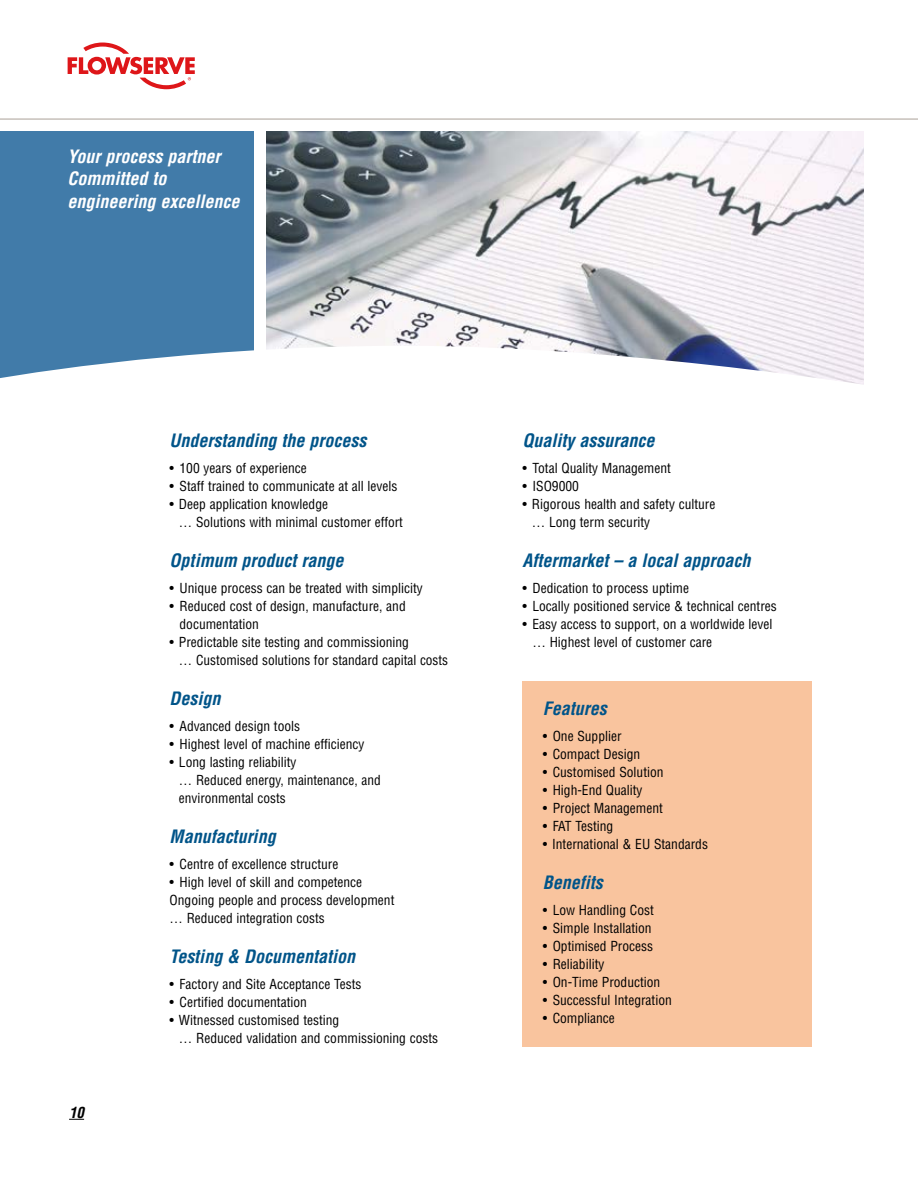
<style>
.page{position:relative;width:918px;height:1188px;background:#fff}
.page>*{position:absolute;margin:0;border:0;box-sizing:border-box;transform-origin:0 0}
.t1{font:italic 700 condensed 18px "Helvetica LT Std";color:#005489}
.t2{font:italic 700 condensed 18px/22.5px "Helvetica LT Std";color:#fff}
.t3{font:italic 700 condensed 15px "Helvetica LT Std";color:#000}
.t4{font:condensed 13.5px/18px "Helvetica LT Std";color:#000}
</style>
<div class="page">
<svg style="left:69px;top:1119px;width:15px;height:1px"></svg>
<hr style="left:0;top:119px;width:918px;height:1px;background:#aaa097">
<svg style="left:68px;top:43px;width:127px;height:46px"></svg>
<div style="left:0;top:132px;width:253px;height:258px;background:#417ba9"></div>
<img style="left:267px;top:132px;width:597px;height:214px">
<svg style="left:0;top:346px;width:864px;height:44px"></svg>
<div style="left:523px;top:681px;width:289px;height:366px;background:#f9c49e"></div>
<h1 class="t2" style="left:68px;top:145px;width:173px">Your process partner<br>Committed to engineering excellence</h1>
<p class="t3" style="left:69px;top:1103px;width:16px">10</p>
<h1 class="t1" style="left:170px;top:429px;width:198px">Understanding the process</h1>
<p class="t4" style="left:170px;top:459px;width:139px">• 100 years of experience</p>
<p class="t4" style="left:170px;top:477px;width:229px">• Staff trained to communicate at all levels</p>
<p class="t4" style="left:179px;top:495px;width:226px;text-indent:-9px">• Deep application knowledge<br>… Solutions with minimal customer effort</p>
<h1 class="t1" style="left:170px;top:549px;width:175px">Optimum product range</h1>
<p class="t4" style="left:170px;top:579px;width:255px">• Unique process can be treated with simplicity</p>
<p class="t4" style="left:180px;top:597px;width:228px;text-indent:-10px">• Reduced cost of design, manufacture, and documentation</p>
<p class="t4" style="left:179px;top:633px;width:271px;text-indent:-9px">• Predictable site testing and commissioning<br>… Customised solutions for standard capital costs</p>
<h1 class="t1" style="left:170px;top:687px;width:52px">Design</h1>
<p class="t4" style="left:170px;top:717px;width:132px">• Advanced design tools</p>
<p class="t4" style="left:170px;top:735px;width:196px">• Highest level of machine efficiency</p>
<p class="t4" style="left:179px;top:753px;width:203px;text-indent:-9px">• Long lasting reliability<br>… Reduced energy, maintenance, and environmental costs</p>
<h1 class="t1" style="left:170px;top:825px;width:108px">Manufacturing</h1>
<p class="t4" style="left:170px;top:855px;width:170px">• Centre of excellence structure</p>
<p class="t4" style="left:170px;top:873px;width:226px">• High level of skill and competence<br>Ongoing people and process development … Reduced integration costs</p>
<h1 class="t1" style="left:170px;top:945px;width:187px">Testing &amp; Documentation</h1>
<p class="t4" style="left:170px;top:975px;width:193px">• Factory and Site Acceptance Tests</p>
<p class="t4" style="left:170px;top:993px;width:139px">• Certified documentation</p>
<p class="t4" style="left:179px;top:1011px;width:261px;text-indent:-9px">• Witnessed customised testing<br>… Reduced validation and commissioning costs</p>
<h1 class="t1" style="left:523px;top:429px;width:133px">Quality assurance</h1>
<p class="t4" style="left:523px;top:459px;width:150px">• Total Quality Management</p>
<p class="t4" style="left:523px;top:477px;width:58px">• ISO9000</p>
<p class="t4" style="left:532px;top:495px;width:185px;text-indent:-9px">• Rigorous health and safety culture … Long term security</p>
<h1 class="t1" style="left:523px;top:549px;width:229px">Aftermarket – a local approach</h1>
<p class="t4" style="left:523px;top:579px;width:168px">• Dedication to process uptime</p>
<p class="t4" style="left:523px;top:597px;width:256px">• Locally positioned service &amp; technical centres</p>
<p class="t4" style="left:532px;top:615px;width:242px;text-indent:-10px">• Easy access to support, on a worldwide level … Highest level of customer care</p>
<h1 class="t1" style="left:543px;top:697px;width:65px">Features</h1>
<p class="t4" style="left:543px;top:727px;width:80px">• One Supplier</p>
<p class="t4" style="left:543px;top:745px;width:99px">• Compact Design</p>
<p class="t4" style="left:543px;top:763px;width:122px">• Customised Solution</p>
<p class="t4" style="left:543px;top:781px;width:101px">• High-End Quality</p>
<p class="t4" style="left:543px;top:799px;width:122px">• Project Management</p>
<p class="t4" style="left:543px;top:817px;width:72px">• FAT Testing</p>
<p class="t4" style="left:543px;top:835px;width:167px">• International &amp; EU Standards</p>
<h1 class="t1" style="left:543px;top:871px;width:62px">Benefits</h1>
<p class="t4" style="left:543px;top:901px;width:113px">• Low Handling Cost</p>
<p class="t4" style="left:543px;top:919px;width:110px">• Simple Installation</p>
<p class="t4" style="left:543px;top:937px;width:112px">• Optimised Process</p>
<p class="t4" style="left:543px;top:955px;width:63px">• Reliability</p>
<p class="t4" style="left:543px;top:973px;width:119px">• On-Time Production</p>
<p class="t4" style="left:543px;top:991px;width:131px">• Successful Integration</p>
<p class="t4" style="left:543px;top:1009px;width:74px">• Compliance</p>
</div>
